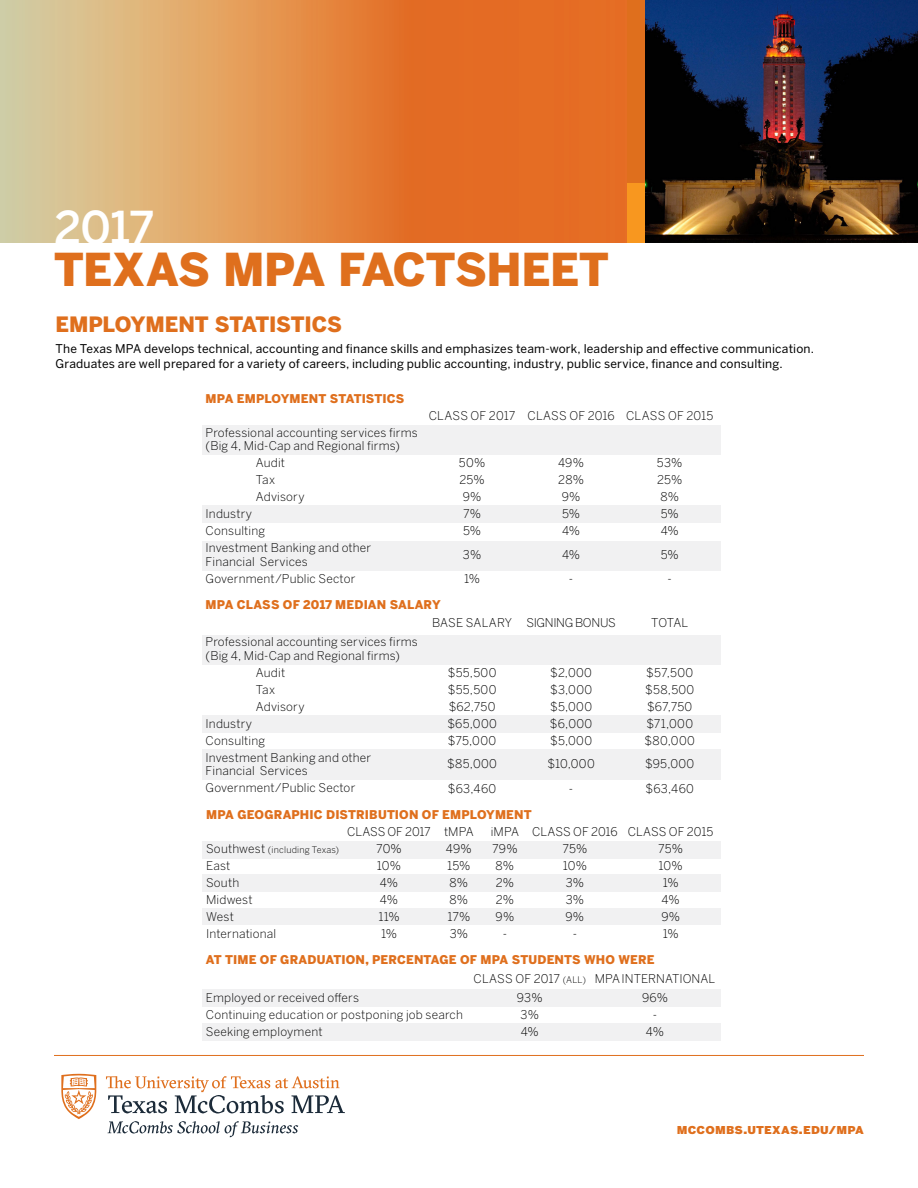
<style>
.page{position:relative;width:918px;height:1188px;background:#fff}
.page>*{position:absolute;margin:0;border:0;box-sizing:border-box;transform-origin:0 0}
.t1{font:900 45px "Benton Sans";letter-spacing:-.01em;color:#df6f1d}
.t2{font:500 45px "Benton Sans";color:#fff}
.t3{font:900 21px "Benton Sans";letter-spacing:-.01em;color:#df6f1d}
.t4{font:13.5px "Benton Sans Black SC";letter-spacing:.015em;color:#df6f1d}
.t5{font:300 12px/13.5px "Benton Sans";letter-spacing:.015em;color:#000}
.t6{font:12px/15px "Benton Sans";letter-spacing:.015em;color:#000}
.t7{font:900 12px "Benton Sans";letter-spacing:.01em;color:#df6f1d}
.t8{font:300 12px "Benton Sans";letter-spacing:-.02em;color:#000}
.t9{font:300 12px "Benton Sans";letter-spacing:-.01em;color:#000}
.t10{font:300 9px "Benton Sans";letter-spacing:.02em;color:#000}
.s1{font-size:12px}
.s2{font-size:9px}
</style>
<div class="page">
<div style="left:202px;top:635px;width:519px;height:30px;background:#f1f1f2"></div>
<div style="left:202px;top:541px;width:519px;height:29px;background:#f1f1f2"></div>
<div style="left:202px;top:425px;width:519px;height:30px;background:#f1f1f2"></div>
<div style="left:202px;top:505px;width:519px;height:18px;background:#f1f1f2"></div>
<div style="left:202px;top:874px;width:519px;height:18px;background:#f1f1f2"></div>
<div style="left:202px;top:841px;width:519px;height:18px;background:#f1f1f2"></div>
<div style="left:202px;top:749px;width:519px;height:31px;background:#f1f1f2"></div>
<div style="left:202px;top:908px;width:519px;height:17px;background:#f1f1f2"></div>
<div style="left:202px;top:989px;width:519px;height:18px;background:#f1f1f2"></div>
<div style="left:202px;top:1023px;width:519px;height:18px;background:#f1f1f2"></div>
<div style="left:202px;top:715px;width:519px;height:18px;background:#f1f1f2"></div>
<svg style="left:0;top:0;width:627px;height:243px;background:#e19151"></svg>
<img style="left:645px;top:0;width:273px;height:243px">
<div style="left:627px;top:0;width:18px;height:243px;background:#f8971f"></div>
<div style="left:627px;top:0;width:18px;height:183px;background:#df6f1d"></div>
<hr style="left:54px;top:1055px;width:810px;height:1px;background:#df6f1d">
<svg style="left:61px;top:1074px;width:35px;height:45px"></svg>
<svg style="left:106px;top:1076px;width:239px;height:38px"></svg>
<svg style="left:108px;top:1121px;width:190px;height:16px"></svg>
<h1 class="t2" style="left:54px;top:201px;width:101px">2017</h1>
<h1 class="t1" style="left:54px;top:243px;width:556px">TEXAS MPA FACTSHEET</h1>
<h2 class="t3" style="left:55px;top:311px;width:288px">EMPLOYMENT STATISTICS</h2>
<p class="t6" style="left:55px;top:341px;width:760px">The Texas MPA develops technical, accounting and finance skills and emphasizes team-work, leadership and effective communication.<br>Graduates are well prepared for a variety of careers, including public accounting, industry, public service, finance and consulting.</p>
<p class="t7" style="left:206px;top:391px;width:200px">MPA EMPLOYMENT STATISTICS</p>
<p class="t5" style="left:429px;top:408px;width:286px">CLASS OF 2017 CLASS OF 2016 CLASS OF 2015</p>
<p class="t5" style="left:206px;top:425px;width:214px">Professional accounting services firms (Big 4, Mid-Cap and Regional firms)</p>
<p class="t5" style="left:256px;top:456px;width:31px">Audit</p>
<p class="t5" style="left:459px;top:456px;width:28px">50%</p>
<p class="t5" style="left:558px;top:456px;width:27px">49%</p>
<p class="t5" style="left:657px;top:456px;width:27px">53%</p>
<p class="t5" style="left:256px;top:473px;width:21px">Tax</p>
<p class="t5" style="left:460px;top:473px;width:27px">25%</p>
<p class="t5" style="left:558px;top:473px;width:27px">28%</p>
<p class="t5" style="left:657px;top:473px;width:27px">25%</p>
<p class="t5" style="left:256px;top:490px;width:50px">Advisory</p>
<p class="t5" style="left:463px;top:490px;width:20px">9%</p>
<p class="t5" style="left:562px;top:490px;width:20px">9%</p>
<p class="t5" style="left:660px;top:490px;width:20px">8%</p>
<p class="t5" style="left:206px;top:507px;width:48px">Industry</p>
<p class="t5" style="left:463px;top:507px;width:19px">7%</p>
<p class="t5" style="left:562px;top:507px;width:20px">5%</p>
<p class="t5" style="left:661px;top:507px;width:20px">5%</p>
<p class="t5" style="left:206px;top:524px;width:61px">Consulting</p>
<p class="t5" style="left:463px;top:524px;width:20px">5%</p>
<p class="t5" style="left:562px;top:524px;width:20px">4%</p>
<p class="t5" style="left:661px;top:524px;width:20px">4%</p>
<p class="t5" style="left:206px;top:541px;width:167px">Investment Banking and other<br>Financial Services</p>
<p class="t5" style="left:463px;top:548px;width:20px">3%</p>
<p class="t5" style="left:562px;top:548px;width:20px">4%</p>
<p class="t5" style="left:661px;top:548px;width:20px">5%</p>
<p class="t5" style="left:206px;top:571px;width:151px">Government/Public Sector</p>
<p class="t5" style="left:464px;top:571px;width:17px">1%</p>
<p class="t5" style="left:569px;top:571px;width:6px">-</p>
<p class="t5" style="left:668px;top:571px;width:6px">-</p>
<p class="t7" style="left:206px;top:597px;width:237px">MPA CLASS OF 2017 MEDIAN SALARY</p>
<p class="t8" style="left:432px;top:616px;width:185px">BASE SALARY SIGNING BONUS</p>
<p class="t5" style="left:651px;top:616px;width:38px">TOTAL</p>
<p class="t5" style="left:206px;top:635px;width:214px">Professional accounting services firms (Big 4, Mid-Cap and Regional firms)</p>
<p class="t5" style="left:256px;top:665px;width:31px">Audit</p>
<p class="t5" style="left:448px;top:665px;width:50px">$55,500</p>
<p class="t5" style="left:550px;top:665px;width:43px">$2,000</p>
<p class="t5" style="left:646px;top:665px;width:48px">$57,500</p>
<p class="t5" style="left:256px;top:682px;width:21px">Tax</p>
<p class="t5" style="left:448px;top:682px;width:50px">$55,500</p>
<p class="t5" style="left:550px;top:682px;width:44px">$3,000</p>
<p class="t5" style="left:645px;top:682px;width:51px">$58,500</p>
<p class="t5" style="left:256px;top:699px;width:50px">Advisory</p>
<p class="t5" style="left:449px;top:699px;width:48px">$62,750</p>
<p class="t5" style="left:550px;top:699px;width:44px">$5,000</p>
<p class="t5" style="left:647px;top:699px;width:47px">$67,750</p>
<p class="t5" style="left:206px;top:716px;width:48px">Industry</p>
<p class="t5" style="left:447px;top:716px;width:51px">$65,000</p>
<p class="t5" style="left:550px;top:716px;width:44px">$6,000</p>
<p class="t5" style="left:646px;top:716px;width:48px">$71,000</p>
<p class="t5" style="left:206px;top:733px;width:61px">Consulting</p>
<p class="t5" style="left:448px;top:733px;width:50px">$75,000</p>
<p class="t5" style="left:550px;top:733px;width:44px">$5,000</p>
<p class="t5" style="left:645px;top:733px;width:52px">$80,000</p>
<p class="t5" style="left:206px;top:750px;width:167px">Investment Banking and other<br>Financial Services</p>
<p class="t5" style="left:447px;top:757px;width:51px">$85,000</p>
<p class="t5" style="left:547px;top:757px;width:49px">$10,000</p>
<p class="t5" style="left:645px;top:757px;width:51px">$95,000</p>
<p class="t5" style="left:206px;top:781px;width:151px">Government/Public Sector</p>
<p class="t5" style="left:448px;top:781px;width:50px">$63,460</p>
<p class="t5" style="left:569px;top:781px;width:6px">-</p>
<p class="t5" style="left:646px;top:781px;width:50px">$63,460</p>
<p class="t7" style="left:206px;top:808px;width:327px">MPA GEOGRAPHIC DISTRIBUTION OF EMPLOYMENT</p>
<p class="t9" style="left:347px;top:825px;width:128px">CLASS OF 2017 tMPA</p>
<p class="t5" style="left:491px;top:825px;width:224px">iMPA CLASS OF 2016 CLASS OF 2015</p>
<p class="t10" style="left:206px;top:845px;width:134px"><span class="s1">Southwest</span> (including Texas)</p>
<p class="t5" style="left:376px;top:842px;width:27px">70%</p>
<p class="t5" style="left:446px;top:842px;width:27px">49%</p>
<p class="t5" style="left:492px;top:842px;width:27px">79%</p>
<p class="t5" style="left:562px;top:842px;width:26px">75%</p>
<p class="t5" style="left:658px;top:842px;width:26px">75%</p>
<p class="t5" style="left:206px;top:859px;width:26px">East</p>
<p class="t5" style="left:377px;top:859px;width:26px">10%</p>
<p class="t5" style="left:447px;top:859px;width:25px">15%</p>
<p class="t5" style="left:496px;top:859px;width:20px">8%</p>
<p class="t5" style="left:563px;top:859px;width:26px">10%</p>
<p class="t5" style="left:659px;top:859px;width:26px">10%</p>
<p class="t5" style="left:206px;top:876px;width:35px">South</p>
<p class="t5" style="left:380px;top:876px;width:20px">4%</p>
<p class="t5" style="left:450px;top:876px;width:20px">8%</p>
<p class="t5" style="left:496px;top:876px;width:20px">2%</p>
<p class="t5" style="left:566px;top:876px;width:20px">3%</p>
<p class="t5" style="left:663px;top:876px;width:17px">1%</p>
<p class="t5" style="left:206px;top:893px;width:48px">Midwest</p>
<p class="t5" style="left:380px;top:893px;width:20px">4%</p>
<p class="t5" style="left:450px;top:893px;width:20px">8%</p>
<p class="t5" style="left:496px;top:893px;width:20px">2%</p>
<p class="t5" style="left:566px;top:893px;width:20px">3%</p>
<p class="t5" style="left:662px;top:893px;width:20px">4%</p>
<p class="t5" style="left:206px;top:910px;width:29px">West</p>
<p class="t5" style="left:378px;top:910px;width:23px">11%</p>
<p class="t5" style="left:447px;top:910px;width:25px">17%</p>
<p class="t5" style="left:496px;top:910px;width:20px">9%</p>
<p class="t5" style="left:566px;top:910px;width:20px">9%</p>
<p class="t5" style="left:661px;top:910px;width:20px">9%</p>
<p class="t5" style="left:206px;top:927px;width:72px">International</p>
<p class="t5" style="left:381px;top:927px;width:17px">1%</p>
<p class="t5" style="left:450px;top:927px;width:20px">3%</p>
<p class="t5" style="left:503px;top:927px;width:6px">-</p>
<p class="t5" style="left:573px;top:927px;width:6px">-</p>
<p class="t5" style="left:663px;top:927px;width:17px">1%</p>
<p class="t7" style="left:206px;top:953px;width:450px">AT TIME OF GRADUATION, PERCENTAGE OF MPA STUDENTS WHO WERE</p>
<p class="t5" style="left:474px;top:972px;width:243px">CLASS OF 2017 <span class="s2">(ALL)</span> MPA INTERNATIONAL</p>
<p class="t5" style="left:206px;top:991px;width:155px">Employed or received offers</p>
<p class="t5" style="left:517px;top:991px;width:27px">93%</p>
<p class="t5" style="left:642px;top:991px;width:27px">96%</p>
<p class="t5" style="left:206px;top:1008px;width:259px">Continuing education or postponing job search</p>
<p class="t5" style="left:521px;top:1008px;width:20px">3%</p>
<p class="t5" style="left:653px;top:1008px;width:6px">-</p>
<p class="t5" style="left:206px;top:1025px;width:118px">Seeking employment</p>
<p class="t5" style="left:521px;top:1025px;width:20px">4%</p>
<p class="t5" style="left:646px;top:1025px;width:20px">4%</p>
<p class="t4" style="left:677px;top:1121px;width:189px">MCCOMBS.UTEXAS.EDU/MPA</p>
</div>
